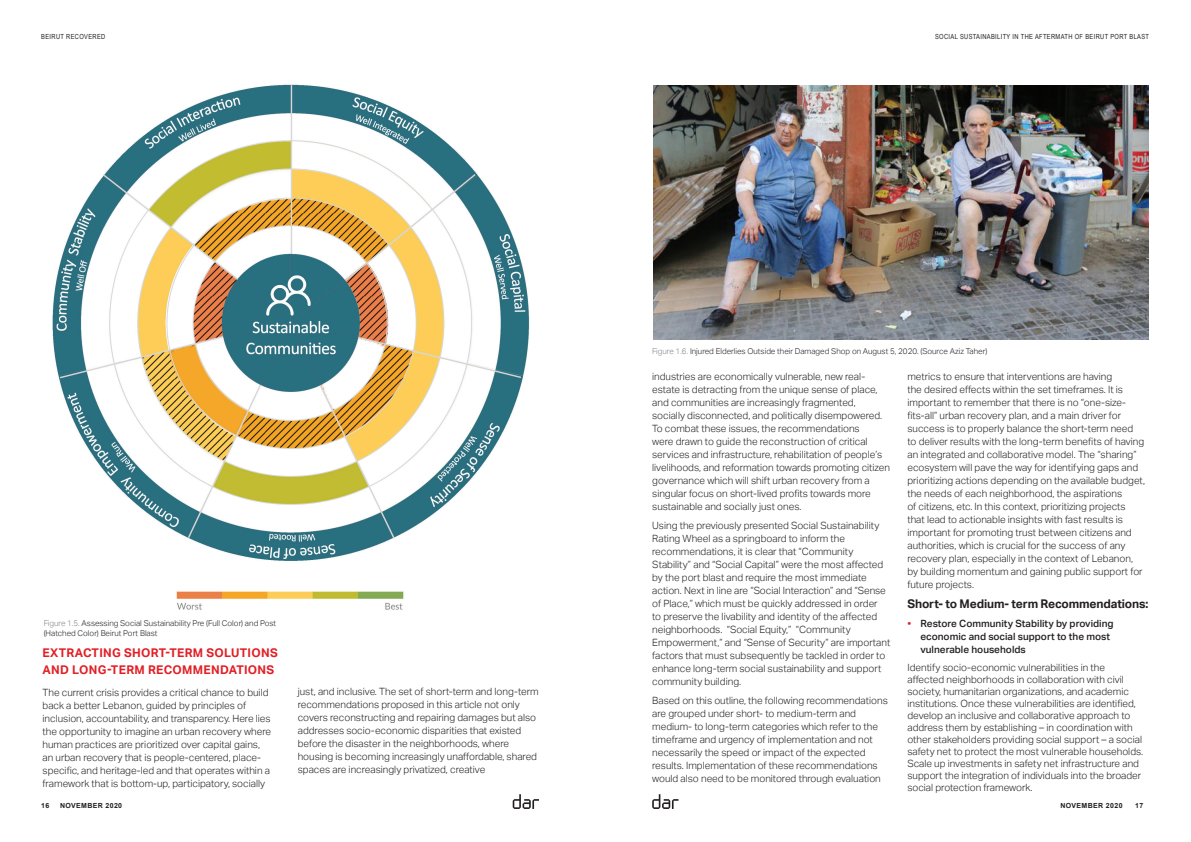
<style>
.page{position:relative;width:1191px;height:842px;background:#fff}
.page>*{position:absolute;margin:0;border:0;box-sizing:border-box;transform-origin:0 0}
.t1{font:700 12px/17px "Aktiv Grotesk";letter-spacing:.025em;color:#e11f25}
.t2{font:700 12px "Aktiv Grotesk";letter-spacing:-.01em;color:#231f20}
.t3{font:300 10px/13px "Aktiv Grotesk";color:#231f20}
.t4{font:500 10px/13px "Aktiv Grotesk";color:#231f20}
.t5{font:300 8px/10px "Aktiv Grotesk";color:#231f20}
.t6{font:7px "Arial Narrow";letter-spacing:.05em;color:#231f20}
.t7{font:700 7px "Arial";letter-spacing:.05em;color:#231f20}
.s1{color:#808285}
.s2{color:#e11f25}
</style>
<div class="page">
<svg style="left:652px;top:794px;width:26px;height:15px"></svg>
<svg style="left:513px;top:794px;width:26px;height:15px"></svg>
<img style="left:653px;top:85px;width:495px;height:254px">
<img style="left:52px;top:84px;width:478px;height:526px">
<p class="t6" style="left:41px;top:31px;width:66px">BEIRUT RECOVERED</p>
<p class="t6" style="left:935px;top:31px;width:215px">SOCIAL SUSTAINABILITY IN THE AFTERMATH OF BEIRUT PORT BLAST</p>
<p class="t5" style="left:44px;top:618px;width:234px"><span class="s1">Figure 1.5.</span> Assessing Social Sustainability Pre (Full Color) and Post (Hatched Color) Beirut Port Blast</p>
<p class="t1" style="left:43px;top:644px;width:237px">EXTRACTING SHORT-TERM SOLUTIONS<br>AND LONG-TERM RECOMMENDATIONS</p>
<p class="t3" style="left:43px;top:686px;width:230px">The current crisis provides a critical chance to build back a better Lebanon, guided by principles of inclusion, accountability, and transparency. Here lies the opportunity to imagine an urban recovery where human practices are prioritized over capital gains, an urban recovery that is people-centered, place&shy;specific, and heritage-led and that operates within a framework that is bottom-up, participatory, socially</p>
<p class="t3" style="left:298px;top:685px;width:242px">just, and inclusive. The set of short-term and long-term recommendations proposed in this article not only covers reconstructing and repairing damages but also addresses socio-economic disparities that existed before the disaster in the neighborhoods, where housing is becoming increasingly unaffordable, shared spaces are increasingly privatized, creative</p>
<p class="t7" style="left:41px;top:801px;width:10px">16</p>
<p class="t7" style="left:60px;top:801px;width:64px">NOVEMBER 2020</p>
<p class="t5" style="left:652px;top:346px;width:337px"><span class="s1">Figure 1.6.</span> Injured Elderlies Outside their Damaged Shop on August 5, 2020. (Source Aziz Taher)</p>
<p class="t3" style="left:652px;top:370px;width:239px">industries are economically vulnerable, new real&shy;estate is detracting from the unique sense of place, and communities are increasingly fragmented, socially disconnected, and politically disempowered.<br>To combat these issues, the recommendations<br>were drawn to guide the reconstruction of critical services and infrastructure, rehabilitation of people’s livelihoods, and reformation towards promoting citizen governance which will shift urban recovery from a singular focus on short-lived profits towards more sustainable and socially just ones.</p>
<p class="t3" style="left:652px;top:519px;width:240px">Using the previously presented Social Sustainability Rating Wheel as a springboard to inform the recommendations, it is clear that “Community Stability” and “Social Capital” were the most affected by the port blast and require the most immediate action. Next in line are “Social Interaction” and “Sense of Place,” which must be quickly addressed in order<br>to preserve the livability and identity of the affected neighborhoods. “Social Equity,” “Community Empowerment,” and “Sense of Security” are important factors that must subsequently be tackled in order to enhance long-term social sustainability and support community building.</p>
<p class="t3" style="left:652px;top:694px;width:237px">Based on this outline, the following recommendations are grouped under short- to medium-term and medium- to long-term categories which refer to the timeframe and urgency of implementation and not necessarily the speed or impact of the expected results. Implementation of these recommendations would also need to be monitored through evaluation</p>
<p class="t3" style="left:907px;top:370px;width:239px">metrics to ensure that interventions are having<br>the desired effects within the set timeframes. It is important to remember that there is no “one-size&shy;fits-all” urban recovery plan, and a main driver for success is to properly balance the short-term need<br>to deliver results with the long-term benefits of having an integrated and collaborative model. The “sharing” ecosystem will pave the way for identifying gaps and prioritizing actions depending on the available budget, the needs of each neighborhood, the aspirations<br>of citizens, etc. In this context, prioritizing projects that lead to actionable insights with fast results is important for promoting trust between citizens and authorities, which is crucial for the success of any recovery plan, especially in the context of Lebanon, by building momentum and gaining public support for future projects.</p>
<p class="t2" style="left:907px;top:597px;width:242px">Short- to Medium- term Recommendations:</p>
<p class="t4" style="left:920px;top:617px;width:195px;text-indent:-13px"><span class="s2">•</span> Restore Community Stability by providing economic and social support to the most vulnerable households</p>
<p class="t3" style="left:907px;top:661px;width:237px;line-height:12px">Identify socio-economic vulnerabilities in the affected neighborhoods in collaboration with civil society, humanitarian organizations, and academic institutions. Once these vulnerabilities are identified, develop an inclusive and collaborative approach to address them by establishing – in coordination with other stakeholders providing social support – a social safety net to protect the most vulnerable households.<br>Scale up investments in safety net infrastructure and support the integration of individuals into the broader social protection framework.</p>
<p class="t7" style="left:1060px;top:801px;width:64px">NOVEMBER 2020</p>
<p class="t7" style="left:1135px;top:801px;width:10px">17</p>
</div>
